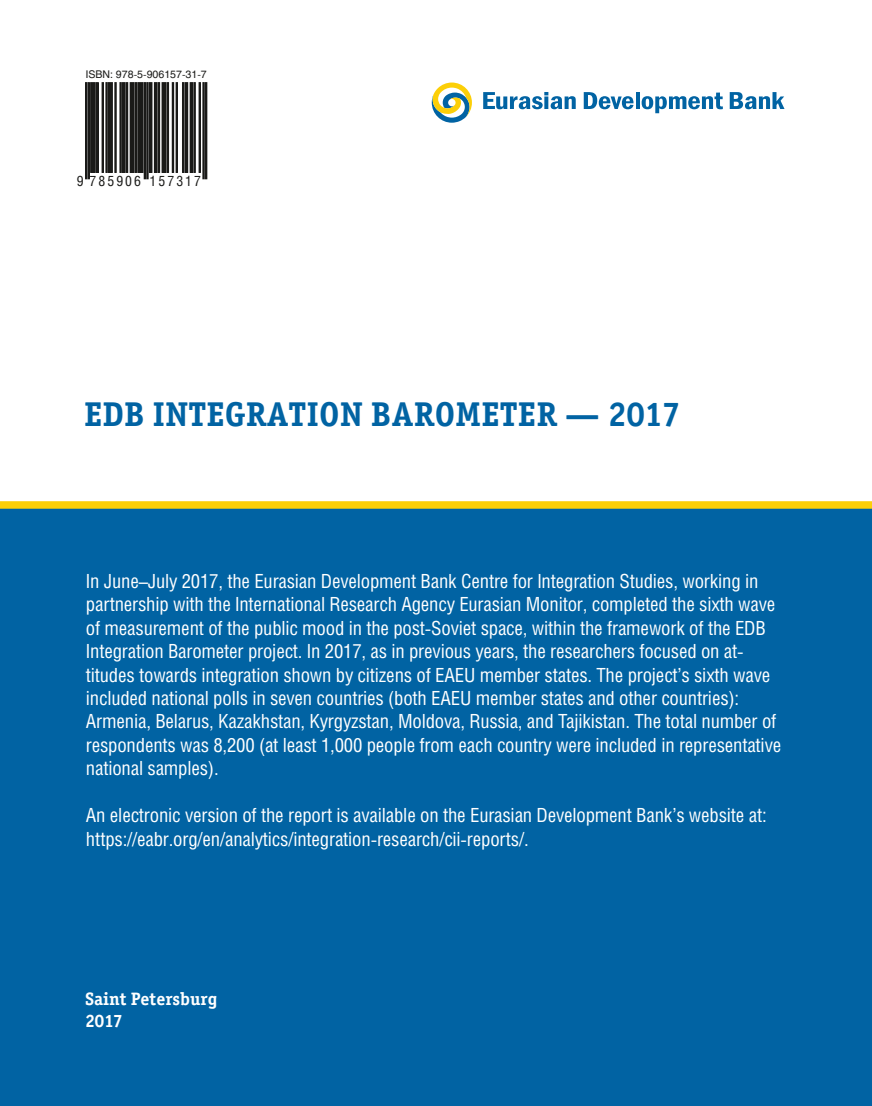
<style>
.page{position:relative;width:872px;height:1106px;background:#fff}
.page>*{position:absolute;margin:0;border:0;box-sizing:border-box;transform-origin:0 0}
.t1{font:34.5px "Officina Serif Bold C";color:#0163a3}
.t2{font:19.5px/23.4px "Helios Cond C";letter-spacing:-.01em;color:#fff}
.t3{font:18px/21.6px "Officina Serif Bold C";color:#fff}
.t4{font:14.25px "Helios Cond C";letter-spacing:.145em;color:#1a1a18}
.t5{font:10.5px "Helios C";color:#1a1a18}
</style>
<div class="page">
<div style="left:0;top:506px;width:872px;height:600px;background:#0163a3"></div>
<div style="left:0;top:501px;width:872px;height:8px;background:#fccf08"></div>
<svg style="left:483px;top:92px;width:93px;height:17px"></svg>
<svg style="left:584px;top:92px;width:49px;height:17px"></svg>
<svg style="left:636px;top:92px;width:3px;height:17px"></svg>
<svg style="left:641px;top:92px;width:82px;height:21px"></svg>
<svg style="left:729px;top:92px;width:55px;height:17px"></svg>
<svg style="left:432px;top:83px;width:40px;height:40px"></svg>
<svg style="left:85px;top:82px;width:123px;height:98px"></svg>
<div style="left:85px;top:82px;width:2px;height:97px;border:2px solid #1a1a18"></div>
<div style="left:88px;top:82px;width:2px;height:97px;border:2px solid #1a1a18"></div>
<div style="left:90px;top:82px;width:5px;height:91px;border:2px solid #1a1a18"></div>
<div style="left:95px;top:82px;width:4px;height:91px;border:2px solid #1a1a18"></div>
<div style="left:102px;top:82px;width:2px;height:91px;border:2px solid #1a1a18"></div>
<div style="left:105px;top:82px;width:3px;height:91px;border:2px solid #1a1a18"></div>
<div style="left:108px;top:82px;width:5px;height:91px;border:2px solid #1a1a18"></div>
<div style="left:114px;top:82px;width:3px;height:91px;border:2px solid #1a1a18"></div>
<div style="left:119px;top:82px;width:3px;height:91px;border:2px solid #1a1a18"></div>
<div style="left:122px;top:82px;width:4px;height:91px;border:2px solid #1a1a18"></div>
<div style="left:126px;top:82px;width:2px;height:91px;border:2px solid #1a1a18"></div>
<div style="left:130px;top:82px;width:5px;height:91px;border:2px solid #1a1a18"></div>
<div style="left:135px;top:82px;width:2px;height:91px;border:2px solid #1a1a18"></div>
<div style="left:137px;top:82px;width:6px;height:91px;border:2px solid #1a1a18"></div>
<div style="left:144px;top:82px;width:2px;height:97px;border:2px solid #1a1a18"></div>
<div style="left:146px;top:82px;width:3px;height:97px;border:2px solid #1a1a18"></div>
<div style="left:149px;top:82px;width:3px;height:91px;border:2px solid #1a1a18"></div>
<div style="left:154px;top:82px;width:4px;height:91px;border:2px solid #1a1a18"></div>
<div style="left:158px;top:82px;width:2px;height:91px;border:2px solid #1a1a18"></div>
<div style="left:162px;top:82px;width:4px;height:91px;border:2px solid #1a1a18"></div>
<div style="left:167px;top:82px;width:2px;height:91px;border:2px solid #1a1a18"></div>
<div style="left:172px;top:82px;width:2px;height:91px;border:2px solid #1a1a18"></div>
<div style="left:176px;top:82px;width:2px;height:91px;border:2px solid #1a1a18"></div>
<div style="left:182px;top:82px;width:2px;height:91px;border:2px solid #1a1a18"></div>
<div style="left:184px;top:82px;width:4px;height:91px;border:2px solid #1a1a18"></div>
<div style="left:190px;top:82px;width:3px;height:91px;border:2px solid #1a1a18"></div>
<div style="left:193px;top:82px;width:3px;height:91px;border:2px solid #1a1a18"></div>
<div style="left:198px;top:82px;width:3px;height:91px;border:2px solid #1a1a18"></div>
<div style="left:202px;top:82px;width:3px;height:97px;border:2px solid #1a1a18"></div>
<div style="left:205px;top:82px;width:2px;height:97px;border:2px solid #1a1a18"></div>
<p class="t5" style="left:86px;top:68px;width:123px">ISBN: 978-5-906157-31-7</p>
<p class="t4" style="left:77px;top:172px;width:126px">9 785906 157317</p>
<p class="t1" style="left:84px;top:395px;width:598px">EDB INTEGRATION BAROMETER — 2017</p>
<p class="t2" style="left:86px;top:569px;width:697px">In June–July 2017, the Eurasian Development Bank Centre for Integration Studies, working in partnership with the International Research Agency Eurasian Monitor, completed the sixth wave of measurement of the public mood in the post-Soviet space, within the framework of the EDB Integration Barometer project. In 2017, as in previous years, the researchers focused on at&shy;titudes towards integration shown by citizens of EAEU member states. The project’s sixth wave included national polls in seven countries (both EAEU member states and other countries):<br>Armenia, Belarus, Kazakhstan, Kyrgyzstan, Moldova, Russia, and Tajikistan. The total number of respondents was 8,200 (at least 1,000 people from each country were included in representative national samples).</p>
<p class="t2" style="left:86px;top:803px;width:682px">An electronic version of the report is available on the Eurasian Development Bank’s website at: https://eabr.org/en/analytics/integration-research/cii-reports/.</p>
<p class="t3" style="left:85px;top:988px;width:134px">Saint Petersburg<br>2017</p>
</div>
